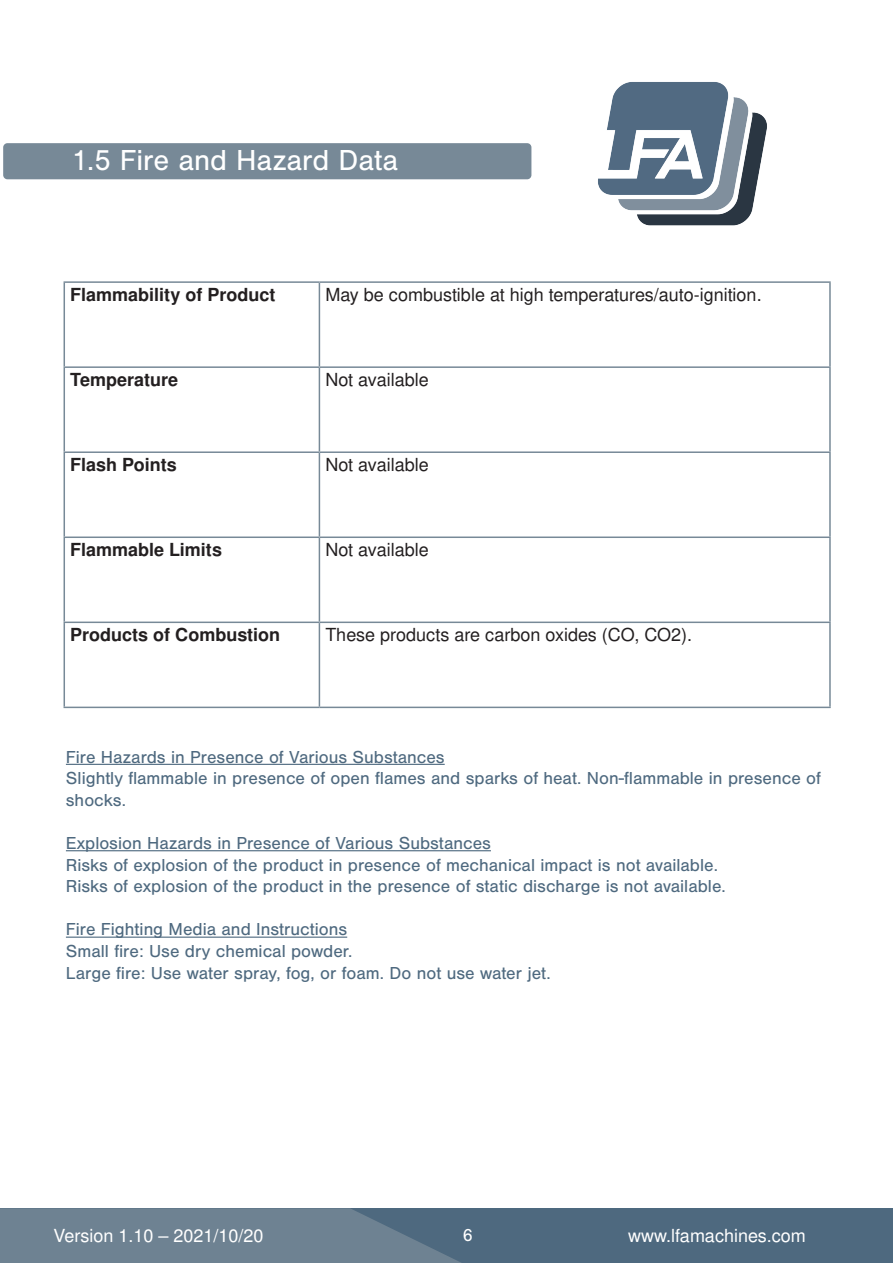
<style>
.page{position:relative;width:893px;height:1263px;background:#fff}
.page>*{position:absolute;margin:0;border:0;box-sizing:border-box;transform-origin:0 0}
.Subheading_1{font:30px "Nimbus San";color:#fff}
.t1{font:18px/21.6px "Nimbus San";color:#4e697f}
.t2{font:18px "Nimbus San L";color:#231f20}
.t3{font:700 18px "Nimbus San L";color:#231f20}
.t4{font:18px "Nimbus San L";color:#fff}
.t5{font:18px "Nimbus San";color:#fff}
</style>
<div class="page">
<div style="left:1px;top:1208px;width:892px;height:55px;background:#4e697f"></div>
<svg style="left:0;top:1208px;width:461px;height:55px;background:#6a7e8f"></svg>
<img style="left:598px;top:82px;width:169px;height:144px">
<div style="left:3px;top:143px;width:528px;height:36px;background:#778997;border-radius:4px"></div>
<hr style="left:64px;top:281px;width:255px;height:2px;background:#778997">
<hr style="left:64px;top:283px;width:1px;height:83px;background:#778997">
<hr style="left:319px;top:281px;width:512px;height:2px;background:#778997">
<hr style="left:319px;top:283px;width:1px;height:83px;background:#778997">
<hr style="left:829px;top:283px;width:2px;height:83px;background:#778997">
<hr style="left:64px;top:366px;width:255px;height:2px;background:#778997">
<hr style="left:64px;top:368px;width:1px;height:83px;background:#778997">
<hr style="left:319px;top:366px;width:512px;height:2px;background:#778997">
<hr style="left:319px;top:368px;width:1px;height:83px;background:#778997">
<hr style="left:829px;top:368px;width:2px;height:83px;background:#778997">
<hr style="left:64px;top:451px;width:255px;height:2px;background:#778997">
<hr style="left:64px;top:453px;width:1px;height:83px;background:#778997">
<hr style="left:319px;top:451px;width:512px;height:2px;background:#778997">
<hr style="left:319px;top:453px;width:1px;height:83px;background:#778997">
<hr style="left:829px;top:453px;width:2px;height:83px;background:#778997">
<hr style="left:64px;top:536px;width:255px;height:2px;background:#778997">
<hr style="left:64px;top:538px;width:1px;height:83px;background:#778997">
<hr style="left:319px;top:536px;width:512px;height:2px;background:#778997">
<hr style="left:319px;top:538px;width:1px;height:83px;background:#778997">
<hr style="left:829px;top:538px;width:2px;height:83px;background:#778997">
<hr style="left:64px;top:621px;width:255px;height:2px;background:#778997">
<hr style="left:64px;top:623px;width:1px;height:84px;background:#778997">
<hr style="left:319px;top:621px;width:512px;height:2px;background:#778997">
<hr style="left:319px;top:623px;width:1px;height:84px;background:#778997">
<hr style="left:829px;top:623px;width:2px;height:84px;background:#778997">
<hr style="left:64px;top:707px;width:255px;height:1px;background:#778997">
<hr style="left:319px;top:707px;width:512px;height:1px;background:#778997">
<hr style="left:66px;top:764px;width:379px;height:1px;background:#4e697f">
<hr style="left:66px;top:850px;width:425px;height:1px;background:#4e697f">
<hr style="left:66px;top:936px;width:281px;height:2px;background:#4e697f">
<p class="Subheading_1" style="left:72px;top:143px;width:328px">1.5 Fire and Hazard Data</p>
<p class="t3" style="left:70px;top:282px;width:207px">Flammability of Product</p>
<p class="t2" style="left:325px;top:282px;width:438px">May be combustible at high temperatures/auto-ignition.</p>
<p class="t3" style="left:70px;top:367px;width:109px">Temperature</p>
<p class="t2" style="left:325px;top:367px;width:105px">Not available</p>
<p class="t3" style="left:70px;top:452px;width:108px">Flash Points</p>
<p class="t2" style="left:325px;top:452px;width:105px">Not available</p>
<p class="t3" style="left:70px;top:537px;width:153px">Flammable Limits</p>
<p class="t2" style="left:325px;top:537px;width:105px">Not available</p>
<p class="t3" style="left:70px;top:622px;width:211px">Products of Combustion</p>
<p class="t2" style="left:325px;top:622px;width:368px">These products are carbon oxides (CO, CO2).</p>
<p class="t1" style="left:66px;top:746px;width:380px">Fire Hazards in Presence of Various Substances</p>
<p class="t1" style="left:66px;top:768px;width:756px">Slightly flammable in presence of open flames and sparks of heat. Non-flammable in presence of shocks.</p>
<p class="t1" style="left:66px;top:832px;width:426px">Explosion Hazards in Presence of Various Substances</p>
<p class="t1" style="left:66px;top:854px;width:654px">Risks of explosion of the product in presence of mechanical impact is not available.</p>
<p class="t1" style="left:66px;top:876px;width:661px">Risks of explosion of the product in the presence of static discharge is not available.</p>
<p class="t1" style="left:66px;top:919px;width:283px">Fire Fighting Media and Instructions</p>
<p class="t1" style="left:66px;top:940px;width:288px">Small fire: Use dry chemical powder.</p>
<p class="t1" style="left:66px;top:962px;width:486px">Large fire: Use water spray, fog, or foam. Do not use water jet.</p>
<p class="t4" style="left:53px;top:1222px;width:212px">Version 1.10 – 2021/10/20</p>
<p class="t5" style="left:456px;top:1225px;width:12px">6</p>
<p class="t4" style="left:628px;top:1223px;width:179px">www.lfamachines.com</p>
<p class="t5" style="left:463px;top:1225px;width:12px">6</p>
</div>
